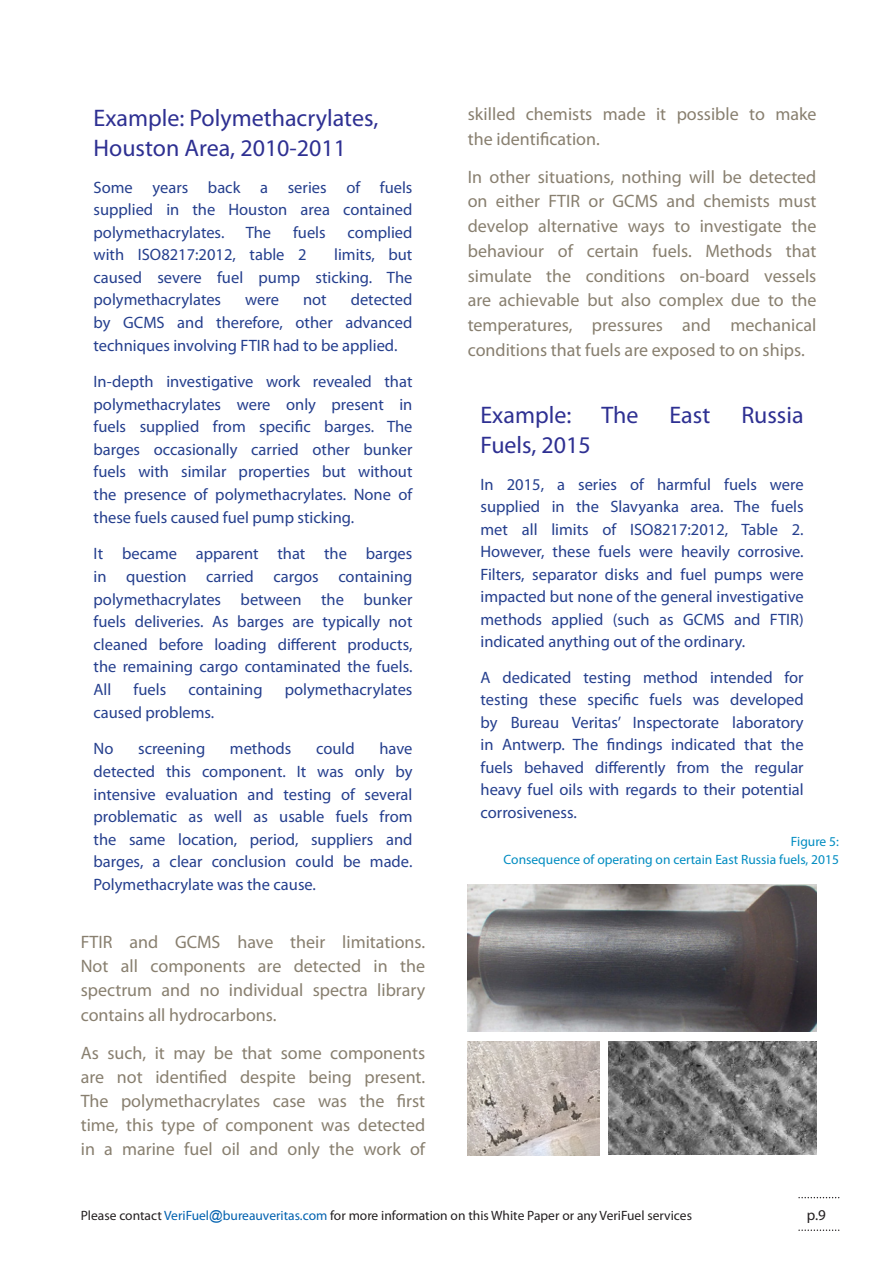
<style>
.page{position:relative;width:893px;height:1263px;background:#fff}
.page>*{position:absolute;margin:0;border:0;box-sizing:border-box;transform-origin:0 0}
.t1{font:24px/30px "Myriad Pro";color:#2e3092}
.t2{font:18px/24.8px "Myriad Pro";color:#887f6f;text-align:justify}
.t3{font:16.5px/22.6px "Myriad Pro";color:#253f8e;text-align:justify}
.t4{font:15px "Myriad Pro";color:#231f20}
.t5{font:13.5px "Myriad Pro";color:#231f20}
.t6{font:13.5px/18px "Myriad Pro";color:#008cc1;text-align:right}
.s1{color:#0061af}
.s2{font-family:"Arial";color:#0061af}
</style>
<div class="page">
<svg style="left:799px;top:1197px;width:41px;height:1px"></svg>
<svg style="left:799px;top:1229px;width:41px;height:2px"></svg>
<img style="left:608px;top:1041px;width:208px;height:114px">
<img style="left:468px;top:885px;width:348px;height:147px">
<img style="left:468px;top:1041px;width:132px;height:114px">
<p class="t1" style="left:94px;top:103px;width:286px">Example: Polymethacrylates,<br>Houston Area, 2010-2011</p>
<p class="t3" style="left:94px;top:176px;width:320px">Some years back a series of fuels supplied in the Houston area contained polymethacrylates.</p>
<p class="t3" style="left:246px;top:221px;width:27px">The</p>
<p class="t3" style="left:293px;top:221px;width:34px">fuels</p>
<p class="t3" style="left:348px;top:221px;width:66px">complied</p>
<p class="t3" style="left:94px;top:243px;width:215px">with ISO8217:2012, table 2</p>
<p class="t3" style="left:94px;top:243px;width:320px;text-indent:241px">limits, but caused severe fuel pump sticking. The polymethacrylates</p>
<p class="t3" style="left:94px;top:288px;width:320px;text-indent:257px">detected by GCMS and therefore, other advanced techniques involving FTIR had to be applied.</p>
<p class="t3" style="left:94px;top:370px;width:320px">In-depth investigative work revealed that polymethacrylates were only present in fuels supplied from specific barges. The barges occasionally carried other bunker fuels with similar properties but without the presence of polymethacrylates. None of these fuels caused fuel pump sticking.</p>
<p class="t3" style="left:94px;top:542px;width:320px">It became apparent that the barges in question carried cargos containing polymethacrylates between the bunker fuels deliveries. As barges are typically not cleaned before loading different products, the remaining cargo contaminated the fuels.<br>All</p>
<p class="t3" style="left:245px;top:288px;width:35px">were</p>
<p class="t3" style="left:303px;top:288px;width:25px">not</p>
<p class="t3" style="left:134px;top:677px;width:34px">fuels</p>
<p class="t3" style="left:188px;top:677px;width:76px">containing</p>
<p class="t3" style="left:285px;top:677px;width:129px">polymethacrylates</p>
<p class="t3" style="left:94px;top:701px;width:122px">caused problems.</p>
<p class="t3" style="left:94px;top:737px;width:21px">No</p>
<p class="t3" style="left:138px;top:737px;width:69px">screening</p>
<p class="t3" style="left:230px;top:737px;width:63px">methods</p>
<p class="t3" style="left:316px;top:737px;width:40px">could</p>
<p class="t3" style="left:94px;top:737px;width:320px;text-indent:286px">have detected this component. It was only by intensive evaluation and testing of several problematic as well as usable fuels from the same location, period, suppliers and barges, a clear conclusion could be made.<br>Polymethacrylate was the cause.</p>
<p class="t2" style="left:81px;top:930px;width:346px;line-height:24.3px">FTIR and GCMS have their limitations.<br>Not all components are detected in the spectrum and no individual spectra library contains all hydrocarbons.</p>
<p class="t2" style="left:81px;top:1041px;width:346px;line-height:24px">As such, it may be that some components are not identified despite being present.<br>The polymethacrylates case was the first time, this type of component was detected in a marine fuel oil and only the work of</p>
<p class="t2" style="left:468px;top:102px;width:350px">skilled chemists made it possible to make the identification.</p>
<p class="t2" style="left:468px;top:164px;width:350px">In other situations, nothing will be detected on either FTIR or GCMS and chemists must develop alternative ways to investigate the behaviour of certain fuels. Methods that simulate the conditions on-board vessels are achievable but also complex due to the temperatures, pressures and mechanical conditions that fuels are exposed to on ships.</p>
<p class="t1" style="left:480px;top:399px;width:92px">Example:</p>
<p class="t1" style="left:601px;top:399px;width:39px">The</p>
<p class="t1" style="left:669px;top:399px;width:42px">East</p>
<p class="t1" style="left:741px;top:399px;width:64px">Russia</p>
<p class="t1" style="left:480px;top:429px;width:112px">Fuels, 2015</p>
<p class="t3" style="left:480px;top:473px;width:325px">In 2015, a series of harmful fuels were supplied in the Slavyanka area. The fuels met all limits of ISO8217:2012, Table 2.<br>However, these fuels were heavily corrosive.<br>Filters, separator disks and fuel pumps were impacted but none of the general investigative methods applied (such as GCMS and FTIR) indicated anything out of the ordinary.</p>
<p class="t3" style="left:480px;top:665px;width:325px">A dedicated testing method intended for testing these specific fuels was developed by Bureau Veritas’ Inspectorate laboratory in Antwerp. The findings indicated that the fuels behaved differently from the regular heavy fuel oils with regards to their potential corrosiveness.</p>
<p class="t6" style="left:504px;top:832px;width:337px">Figure 5:<br>Consequence of operating on certain East Russia fuels, 2015</p>
<p class="t5" style="left:81px;top:1207px;width:613px">Please contact <span class="s1">VeriFuel</span><span class="s2">@</span><span class="s1">bureauveritas.com</span> for more information on this White Paper or any VeriFuel services</p>
<p class="t4" style="left:807px;top:1206px;width:20px">p.9</p>
</div>
